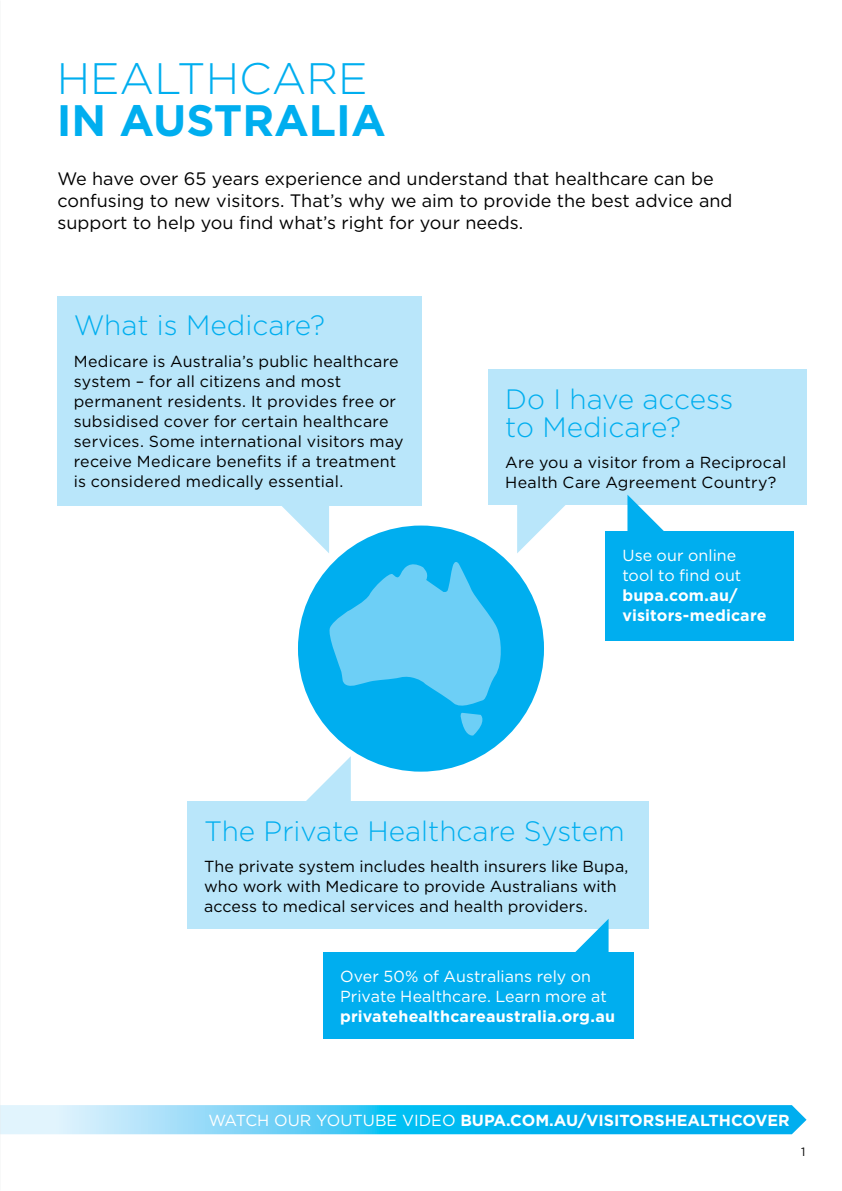
<style>
.page{position:relative;width:842px;height:1191px;background:#fff}
.page>*{position:absolute;margin:0;border:0;box-sizing:border-box;transform-origin:0 0}
.t1{font:700 44px "Gotham";color:#00aeef}
.t2{font:300 44px "Gotham";color:#00aeef}
.t3{font:300 28px/28px "Gotham";color:#00aeef}
.t4{font:18px/22px "Gotham";color:#000}
.t5{font:16px/20px "Gotham";letter-spacing:.01em;color:#000}
.t6{font:700 16px/20px "Gotham";letter-spacing:.005em;color:#fff}
.t7{font:16px/20px "Gotham";letter-spacing:.005em;color:#fff}
.t8{font:12px "Gotham";color:#000}
.s1{font-weight:400}
</style>
<div class="page">
<svg style="left:1px;top:1105px;width:805px;height:29px;background:#49c7f4"></svg>
<img style="left:0;top:0;width:1px;height:1191px">
<div style="left:298px;top:525px;width:246px;height:246px;background:#00aeef;border-radius:50%"></div>
<svg style="left:327px;top:560px;width:174px;height:177px"></svg>
<svg style="left:517px;top:505px;width:49px;height:48px"></svg>
<svg style="left:282px;top:506px;width:47px;height:47px"></svg>
<svg style="left:306px;top:756px;width:45px;height:45px"></svg>
<div style="left:488px;top:369px;width:318px;height:136px;background:#b9e6fa"></div>
<div style="left:187px;top:801px;width:461px;height:128px;background:#b9e6fa"></div>
<svg style="left:575px;top:919px;width:34px;height:33px"></svg>
<svg style="left:627px;top:495px;width:37px;height:36px"></svg>
<div style="left:605px;top:531px;width:189px;height:109px;background:#00aeef"></div>
<div style="left:323px;top:952px;width:311px;height:87px;background:#00aeef"></div>
<div style="left:57px;top:296px;width:364px;height:210px;background:#b9e6fa"></div>
<h1 class="t2" style="left:57px;top:50px;width:312px">HEALTHCARE</h1>
<h1 class="t1" style="left:57px;top:91px;width:331px">IN AUSTRALIA</h1>
<p class="t4" style="left:57px;top:167px;width:676px">We have over 65 years experience and understand that healthcare can be confusing to new visitors. That’s why we aim to provide the best advice and support to help you find what’s right for your needs.</p>
<h2 class="t3" style="left:74px;top:311px;width:253px">What is Medicare?</h2>
<p class="t5" style="left:74px;top:350px;width:331px">Medicare is Australia’s public healthcare system – for all citizens and most permanent residents. It provides free or subsidised cover for certain healthcare services. Some international visitors may receive Medicare benefits if a treatment is considered medically essential.</p>
<h2 class="t3" style="left:505px;top:384px;width:230px">Do I have access to Medicare?</h2>
<p class="t5" style="left:505px;top:452px;width:282px">Are you a visitor from a Reciprocal<br>Health Care Agreement Country?</p>
<p class="t7" style="left:622px;top:545px;width:120px">Use our online tool to find out</p>
<p class="t6" style="left:622px;top:585px;width:146px">bupa.com.au/ visitors-medicare</p>
<h2 class="t3" style="left:204px;top:816px;width:422px">The Private Healthcare System</h2>
<p class="t5" style="left:204px;top:856px;width:426px">The private system includes health insurers like Bupa, who work with Medicare to provide Australians with access to medical services and health providers.</p>
<p class="t7" style="left:340px;top:966px;width:268px">Over 50% of Australians rely on<br>Private Healthcare. Learn more at</p>
<p class="t6" style="left:340px;top:1006px;width:276px">privatehealthcareaustralia.org.au</p>
<p class="t6" style="left:208px;top:1110px;width:583px"><span class="s1">WATCH OUR YOUTUBE VIDEO</span> BUPA.COM.AU/VISITORSHEALTHCOVER</p>
<p class="t8" style="left:801px;top:1143px;width:6px">1</p>
</div>
